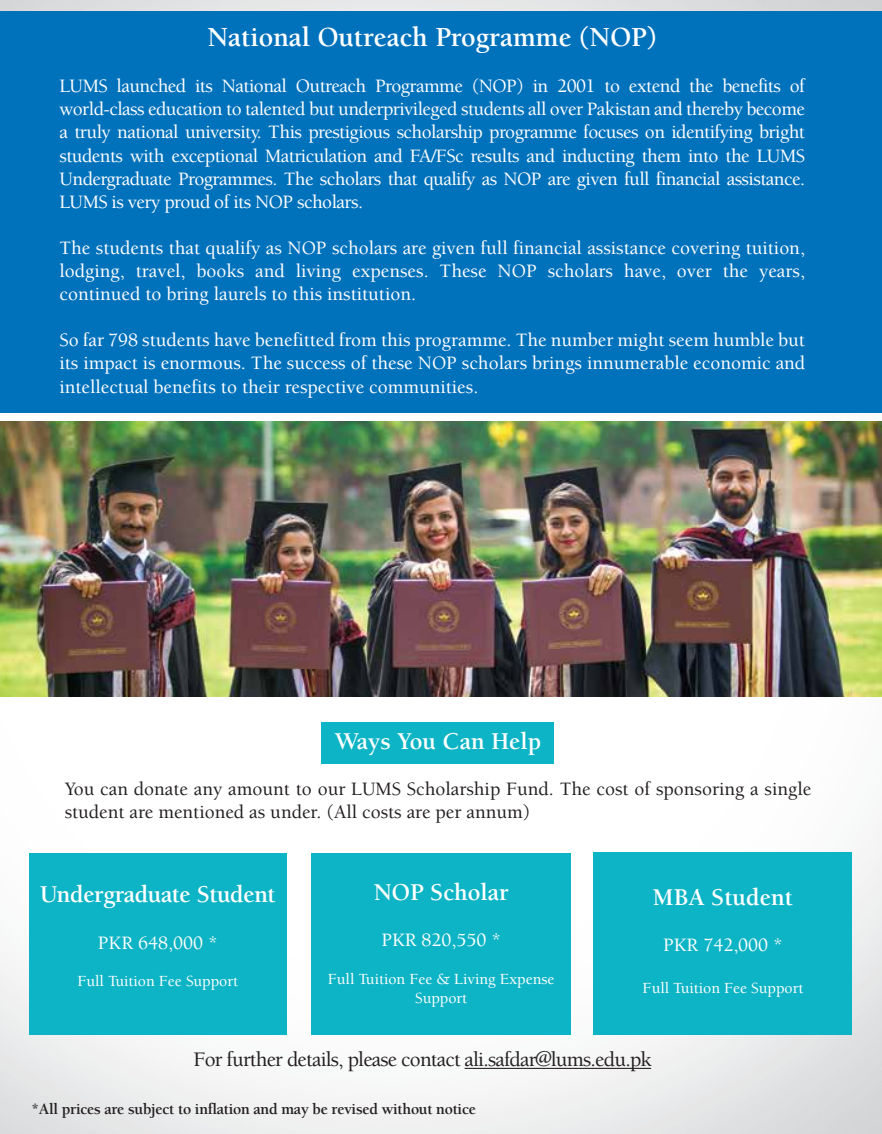
<style>
.page{position:relative;width:882px;height:1134px;background:#fff}
.page>*{position:absolute;margin:0;border:0;box-sizing:border-box;transform-origin:0 0}
.t1{font:700 28.35px "Berkeley";color:#fff}
.t2{font:700 24.68px "Berkeley";color:#fff}
.t3{font:700 24.68px "Berkeley";letter-spacing:-.02em;color:#fff}
.t4{font:500 21.18px "Berkeley";letter-spacing:-.035em;color:#231f20}
.t5{font:500 19.43px/23.1px "Berkeley";color:#fffefe;text-align:justify}
.t6{font:500 19.43px/23.1px "Berkeley";color:#231f20}
.t7{font:500 19.43px "Berkeley";color:#fff}
.t8{font:500 15.92px/18.9px "Berkeley";color:#fff;text-align:center}
.t9{font:700 15.92px "Berkeley";letter-spacing:-.02em;color:#231f20}
</style>
<div class="page">
<img style="left:0;top:0;width:882px;height:1134px">
<div style="left:321px;top:722px;width:232px;height:42px;background:#0db4c5"></div>
<div style="left:0;top:11px;width:882px;height:401px;background:#0072bc"></div>
<div style="left:29px;top:853px;width:257px;height:181px;background:#0db4c5"></div>
<div style="left:594px;top:853px;width:258px;height:182px;background:#0db4c5"></div>
<div style="left:311px;top:853px;width:260px;height:181px;background:#0db4c5"></div>
<img style="left:0;top:421px;width:882px;height:275px">
<hr style="left:465px;top:1068px;width:186px;height:1px;background:#231f20">
<h1 class="t1" style="left:207px;top:22px;width:451px">National Outreach Programme (NOP)</h1>
<p class="t5" style="left:60px;top:75px;width:747px">LUMS launched its National Outreach Programme (NOP) in 2001 to extend the benefits of world-class education to talented but underprivileged students all over Pakistan and thereby become a truly national university. This prestigious scholarship programme focuses on identifying bright students with exceptional Matriculation and FA/FSc results and inducting them into the LUMS Undergraduate Programmes. The scholars that qualify as NOP are given full financial assistance.<br>LUMS is very proud of its NOP scholars.</p>
<p class="t5" style="left:60px;top:237px;width:747px">The students that qualify as NOP scholars are given full financial assistance covering tuition, lodging, travel, books and living expenses. These NOP scholars have, over the years, continued to bring laurels to this institution.</p>
<p class="t5" style="left:60px;top:329px;width:747px">So far 798 students have benefitted from this programme. The number might seem humble but its impact is enormous. The success of these NOP scholars brings innumerable economic and intellectual benefits to their respective communities.</p>
<p class="t2" style="left:335px;top:728px;width:208px">Ways You Can Help</p>
<p class="t6" style="left:65px;top:778px;width:748px">You can donate any amount to our LUMS Scholarship Fund. The cost of sponsoring a single student are mentioned as under. (All costs are per annum)</p>
<p class="t3" style="left:40px;top:882px;width:237px">Undergraduate Student</p>
<p class="t7" style="left:98px;top:932px;width:121px">PKR 648,000 *</p>
<p class="t8" style="left:77px;top:972px;width:162px">Full Tuition Fee Support</p>
<p class="t2" style="left:374px;top:879px;width:136px">NOP Scholar</p>
<p class="t7" style="left:381px;top:930px;width:121px">PKR 820,550 *</p>
<p class="t8" style="left:328px;top:970px;width:228px">Full Tuition Fee &amp; Living Expense<br>Support</p>
<p class="t2" style="left:653px;top:884px;width:141px">MBA Student</p>
<p class="t7" style="left:663px;top:935px;width:121px">PKR 742,000 *</p>
<p class="t8" style="left:643px;top:979px;width:162px">Full Tuition Fee Support</p>
<p class="t4" style="left:193px;top:1048px;width:460px">For further details, please contact ali.safdar@lums.edu.pk</p>
<p class="t9" style="left:32px;top:1100px;width:446px">*All prices are subject to inflation and may be revised without notice</p>
</div>
